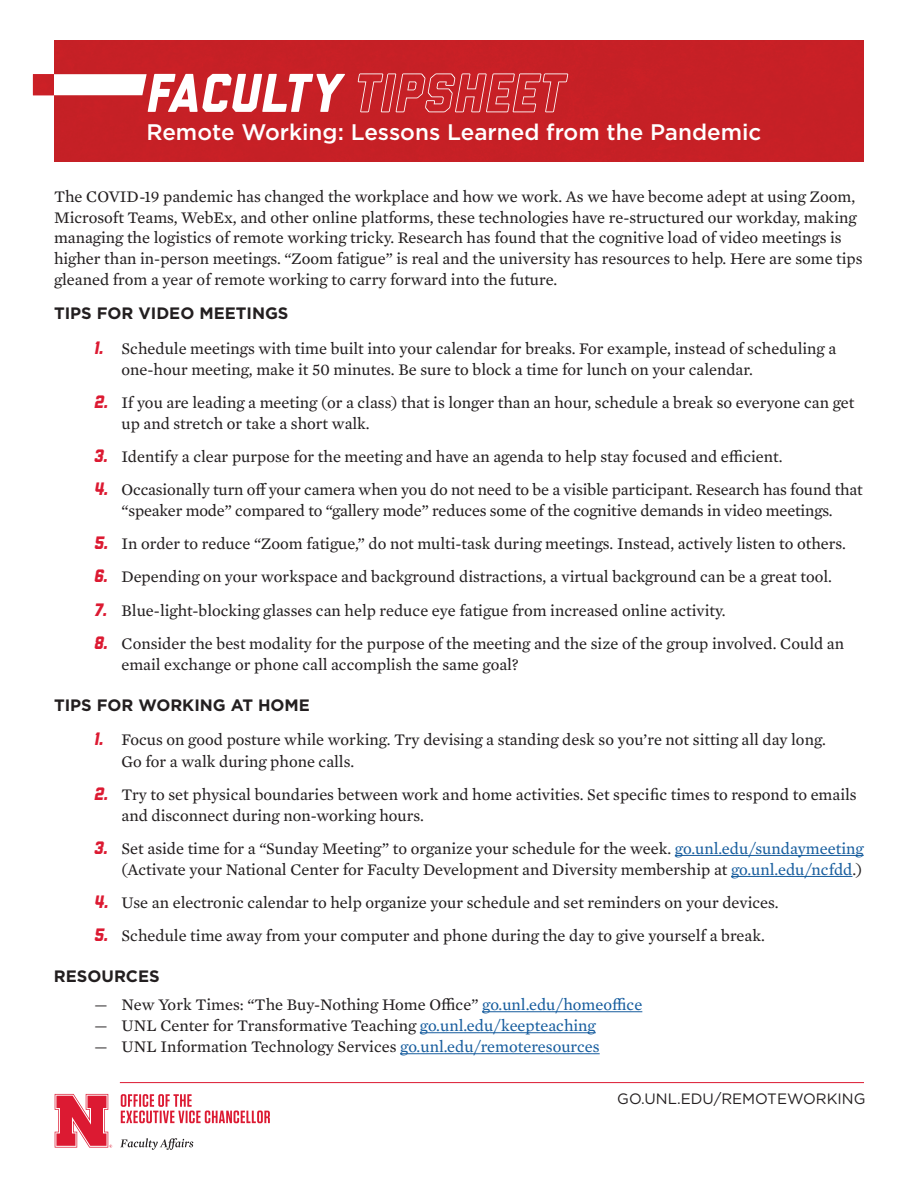
<style>
.page{position:relative;width:918px;height:1188px;background:#fff}
.page>*{position:absolute;margin:0;border:0;box-sizing:border-box;transform-origin:0 0}
.t1{font:italic 800 54.45px "Liberator Outline";letter-spacing:.02em;color:#fff}
.t2{font:500 22.5px "Gotham";color:#fff}
.t3{font:16.5px/21px "Mercury Text G2";color:#231f20}
.t4{font:700 16.5px "Gotham";color:#231f20}
.t5{font:15px "Gotham";color:#231f20}
.s1{font-family:"Liberator"}
.s2{font-family:"Liberator";font-weight:800;font-style:italic;font-size:18px;color:#dc1a32}
.s3{color:#175d9e}
</style>
<div class="page">
<div style="left:54px;top:40px;width:810px;height:122px;background:#c62026"></div>
<svg style="left:121px;top:1094px;width:149px;height:29px"></svg>
<svg style="left:120px;top:1138px;width:73px;height:12px"></svg>
<svg style="left:55px;top:1094px;width:57px;height:54px"></svg>
<hr style="left:675px;top:855px;width:189px;height:1px;background:#175d9e">
<hr style="left:731px;top:876px;width:122px;height:1px;background:#175d9e">
<hr style="left:482px;top:1011px;width:160px;height:1px;background:#175d9e">
<hr style="left:420px;top:1032px;width:176px;height:1px;background:#175d9e">
<hr style="left:400px;top:1053px;width:200px;height:1px;background:#175d9e">
<svg style="left:54px;top:74px;width:93px;height:21px"></svg>
<img style="left:33px;top:74px;width:21px;height:21px">
<hr style="left:120px;top:1082px;width:744px;height:1px;background:#dc1a32">
<h1 class="t1" style="left:147px;top:63px;width:419px"><span class="s1">FACULTY</span> TipSheet</h1>
<h2 class="t2" style="left:146px;top:117px;width:617px">Remote Working: Lessons Learned from the Pandemic</h2>
<p class="t3" style="left:54px;top:186px;width:810px">The COVID-19 pandemic has changed the workplace and how we work. As we have become adept at using Zoom, Microsoft Teams, WebEx, and other online platforms, these technologies have re-structured our workday, making managing the logistics of remote working tricky. Research has found that the cognitive load of video meetings is higher than in-person meetings. “Zoom fatigue” is real and the university has resources to help. Here are some tips gleaned from a year of remote working to carry forward into the future.</p>
<p class="t4" style="left:54px;top:302px;width:236px">TIPS FOR VIDEO MEETINGS</p>
<p class="t3" style="left:122px;top:337px;width:716px;text-indent:-27px"><span class="s2">1.</span> Schedule meetings with time built into your calendar for breaks. For example, instead of scheduling a one-hour meeting, make it 50 minutes. Be sure to block a time for lunch on your calendar.</p>
<p class="t3" style="left:121px;top:391px;width:734px;text-indent:-27px"><span class="s2">2.</span> If you are leading a meeting (or a class) that is longer than an hour, schedule a break so everyone can get up and stretch or take a short walk.</p>
<p class="t3" style="left:94px;top:445px;width:690px"><span class="s2">3.</span> Identify a clear purpose for the meeting and have an agenda to help stay focused and efficient.</p>
<p class="t3" style="left:94px;top:478px;width:770px;text-align:center"><span class="s2">4.</span> Occasionally turn off your camera when you do not need to be a visible participant. Research has found that “speaker mode” compared to “gallery mode” reduces some of the cognitive demands in video meetings.</p>
<p class="t3" style="left:94px;top:532px;width:753px"><span class="s2">5.</span> In order to reduce “Zoom fatigue,” do not multi-task during meetings. Instead, actively listen to others.</p>
<p class="t3" style="left:94px;top:566px;width:739px"><span class="s2">6.</span> Depending on your workspace and background distractions, a virtual background can be a great tool.</p>
<p class="t3" style="left:94px;top:599px;width:633px"><span class="s2">7.</span> Blue-light-blocking glasses can help reduce eye fatigue from increased online activity.</p>
<p class="t3" style="left:122px;top:632px;width:724px;text-indent:-27px"><span class="s2">8.</span> Consider the best modality for the purpose of the meeting and the size of the group involved. Could an email exchange or phone call accomplish the same goal?</p>
<p class="t4" style="left:54px;top:694px;width:257px">TIPS FOR WORKING AT HOME</p>
<p class="t3" style="left:122px;top:729px;width:706px;text-indent:-27px"><span class="s2">1.</span> Focus on good posture while working. Try devising a standing desk so you’re not sitting all day long.<br>Go for a walk during phone calls.</p>
<p class="t3" style="left:121px;top:783px;width:737px;text-indent:-27px"><span class="s2">2.</span> Try to set physical boundaries between work and home activities. Set specific times to respond to emails and disconnect during non-working hours.</p>
<p class="t3" style="left:94px;top:837px;width:771px;text-align:right"><span class="s2">3.</span> Set aside time for a “Sunday Meeting” to organize your schedule for the week. <span class="s3">go.unl.edu/sundaymeeting </span>(Activate your National Center for Faculty Development and Diversity membership at <span class="s3">go.unl.edu/ncfdd</span>.)</p>
<p class="t3" style="left:94px;top:891px;width:686px"><span class="s2">4.</span> Use an electronic calendar to help organize your schedule and set reminders on your devices.</p>
<p class="t3" style="left:94px;top:924px;width:672px"><span class="s2">5.</span> Schedule time away from your computer and phone during the day to give yourself a break.</p>
<p class="t4" style="left:54px;top:966px;width:107px">RESOURCES</p>
<p class="t3" style="left:94px;top:993px;width:549px">— New York Times: “The Buy-Nothing Home Office” <span class="s3">go.unl.edu/homeoffice</span></p>
<p class="t3" style="left:94px;top:1014px;width:503px">— UNL Center for Transformative Teaching <span class="s3">go.unl.edu/keepteaching</span></p>
<p class="t3" style="left:94px;top:1035px;width:507px">— UNL Information Technology Services <span class="s3">go.unl.edu/remoteresources</span></p>
<p class="t5" style="left:617px;top:1089px;width:250px">GO.UNL.EDU/REMOTEWORKING</p>
</div>
